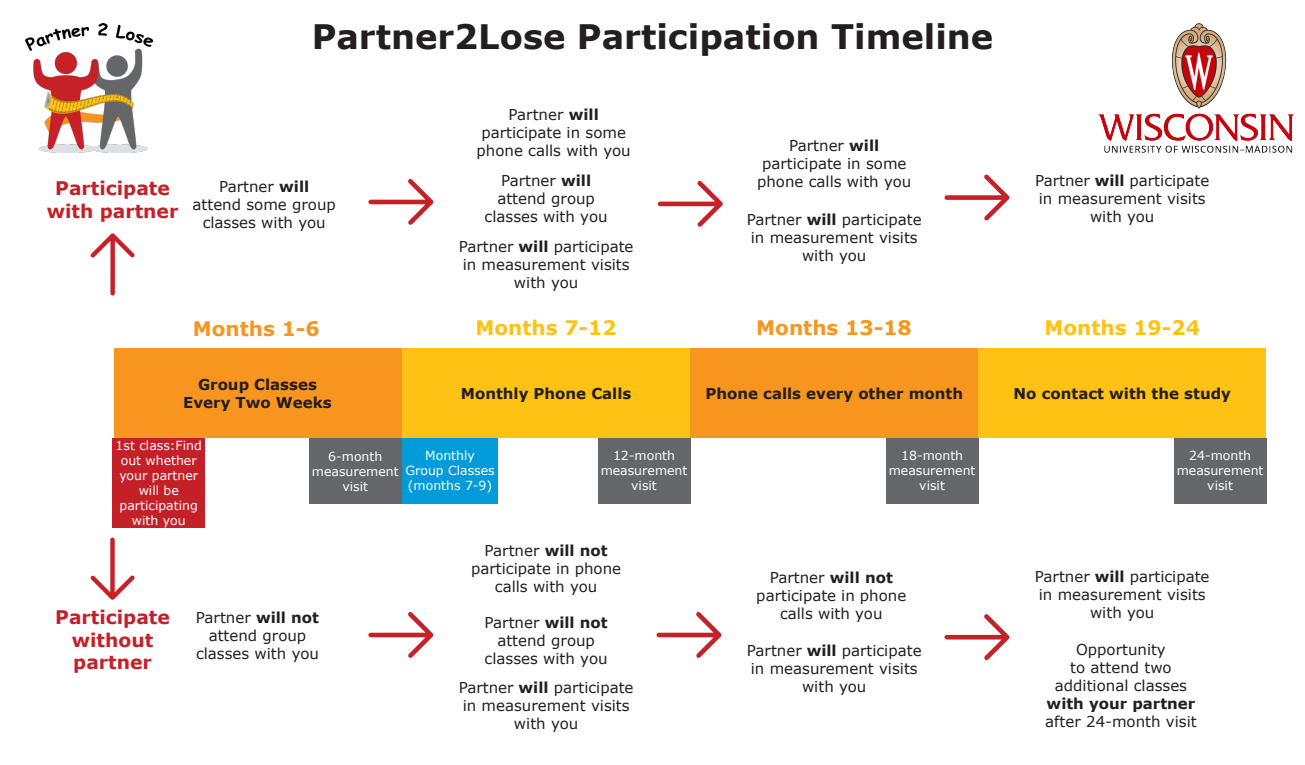
<style>
.page{position:relative;width:1305px;height:765px;background:#fff}
.page>*{position:absolute;margin:0;border:0;box-sizing:border-box;transform-origin:0 0}
.t1{font:700 33.75px "Verdana";color:#231f20}
.t2{font:700 20px "Verdana";color:#fec214}
.t3{font:700 20px "Verdana";color:#f7951f}
.t4{font:700 18.75px/22.5px "Verdana";color:#c42028;text-align:center}
.t5{font:15px/18px "Verdana";color:#231f20;text-align:center}
.t6{font:700 15px "Verdana";color:#231f20}
.t7{font:12.5px/15px "Verdana";color:#fff;text-align:center}
.s1{font-weight:700}
</style>
<div class="page">
<svg style="left:91px;top:538px;width:44px;height:62px"></svg>
<svg style="left:91px;top:233px;width:44px;height:63px"></svg>
<div style="left:690px;top:348px;width:288px;height:90px;background:#f7951f"></div>
<div style="left:886px;top:438px;width:92px;height:65px;background:#64666a"></div>
<div style="left:978px;top:348px;width:288px;height:90px;background:#fec214"></div>
<div style="left:1174px;top:438px;width:92px;height:65px;background:#64666a"></div>
<div style="left:402px;top:348px;width:288px;height:90px;background:#fec214"></div>
<div style="left:598px;top:438px;width:92px;height:65px;background:#64666a"></div>
<div style="left:402px;top:438px;width:96px;height:65px;background:#009bd8"></div>
<div style="left:114px;top:348px;width:288px;height:90px;background:#f7951f"></div>
<div style="left:309px;top:438px;width:93px;height:65px;background:#64666a"></div>
<div style="left:113px;top:438px;width:92px;height:90px;background:#c42028"></div>
<svg style="left:368px;top:179px;width:65px;height:46px"></svg>
<svg style="left:658px;top:181px;width:65px;height:46px"></svg>
<svg style="left:945px;top:175px;width:65px;height:45px"></svg>
<img style="left:26px;top:23px;width:127px;height:130px">
<img style="left:1098px;top:23px;width:196px;height:130px">
<svg style="left:368px;top:612px;width:65px;height:46px"></svg>
<svg style="left:657px;top:612px;width:65px;height:46px"></svg>
<svg style="left:945px;top:614px;width:65px;height:46px"></svg>
<p class="t1" style="left:312px;top:13px;width:683px">Partner2Lose Participation Timeline</p>
<p class="t4" style="left:47px;top:177px;width:133px">Participate with partner</p>
<p class="t5" style="left:193px;top:178px;width:145px">Partner <span class="s1">will<br></span>attend some group classes with you</p>
<p class="t3" style="left:193px;top:315px;width:129px">Months 1-6</p>
<p class="t5" style="left:477px;top:105px;width:156px">Partner <span class="s1">will </span>participate in some phone calls with you</p>
<p class="t5" style="left:485px;top:171px;width:125px">Partner <span class="s1">will </span>attend group classes with you</p>
<p class="t5" style="left:459px;top:237px;width:176px">Partner <span class="s1">will</span> participate in measurement visits with you</p>
<p class="t2" style="left:475px;top:314px;width:143px">Months 7-12</p>
<p class="t5" style="left:757px;top:136px;width:156px">Partner <span class="s1">will </span>participate in some phone calls with you</p>
<p class="t5" style="left:747px;top:210px;width:177px">Partner <span class="s1">will</span> participate in measurement visits with you</p>
<p class="t3" style="left:756px;top:313px;width:157px">Months 13-18</p>
<p class="t6" style="left:198px;top:374px;width:120px">Group Classes</p>
<p class="t6" style="left:183px;top:392px;width:150px">Every Two Weeks</p>
<p class="t6" style="left:461px;top:383px;width:172px">Monthly Phone Calls</p>
<p class="t7" style="left:116px;top:438px;width:88px">1st class:Find out whether your partner will be participating with you</p>
<p class="t7" style="left:405px;top:448px;width:91px">Monthly<br>Group Classes</p>
<p class="t7" style="left:408px;top:478px;width:86px">(months 7-9)</p>
<p class="t7" style="left:312px;top:448px;width:88px">6-month measurement visit</p>
<p class="t7" style="left:601px;top:448px;width:88px">12-month measurement visit</p>
<p class="t4" style="left:55px;top:606px;width:116px">Participate without partner</p>
<p class="t5" style="left:196px;top:609px;width:125px">Partner <span class="s1">will not </span>attend group classes with you</p>
<p class="t5" style="left:471px;top:541px;width:152px">Partner <span class="s1">will not </span>participate in phone calls with you</p>
<p class="t5" style="left:485px;top:613px;width:125px">Partner <span class="s1">will not </span>attend group classes with you</p>
<p class="t5" style="left:459px;top:678px;width:176px">Partner <span class="s1">will</span> participate in measurement visits with you</p>
<p class="t6" style="left:705px;top:383px;width:259px">Phone calls every other month</p>
<p class="t7" style="left:889px;top:448px;width:88px">18-month measurement visit</p>
<p class="t5" style="left:756px;top:568px;width:151px">Partner <span class="s1">will not </span>participate in phone calls with you</p>
<p class="t5" style="left:747px;top:641px;width:176px">Partner <span class="s1">will</span> participate in measurement visits with you</p>
<p class="t5" style="left:1035px;top:171px;width:176px">Partner <span class="s1">will</span> participate in measurement visits with you</p>
<p class="t2" style="left:1044px;top:313px;width:157px">Months 19-24</p>
<p class="t6" style="left:1014px;top:383px;width:219px">No contact with the study</p>
<p class="t7" style="left:1177px;top:448px;width:88px">24-month measurement visit</p>
<p class="t5" style="left:1035px;top:567px;width:176px">Partner <span class="s1">will</span> participate in measurement visits with you</p>
<p class="t5" style="left:1045px;top:640px;width:153px">Opportunity<br>to attend two additional classes <span class="s1">with your partner </span>after 24-month visit</p>
</div>
